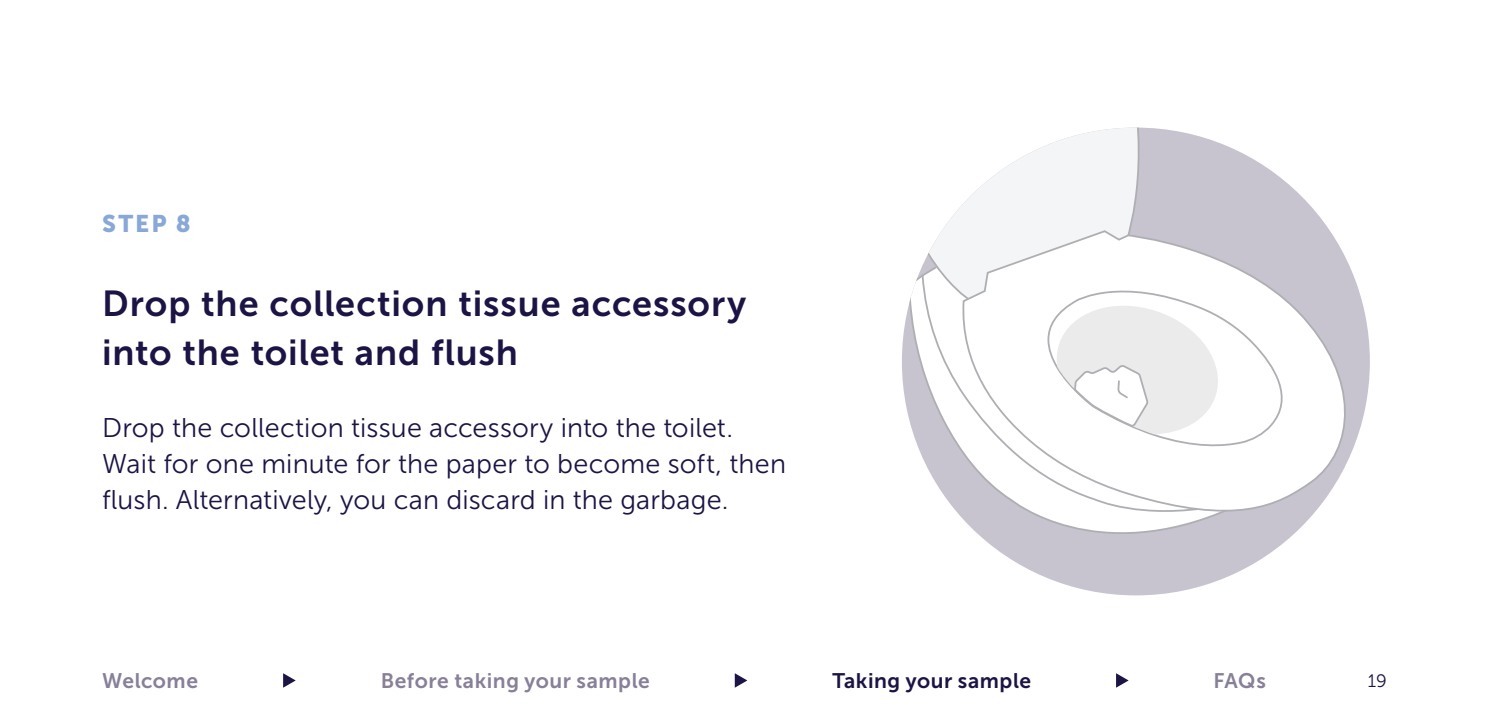
<style>
.page{position:relative;width:1489px;height:723px;background:#fff}
.page>*{position:absolute;margin:0;border:0;box-sizing:border-box;transform-origin:0 0}
.t1{font:36px/48px "Museo Sans 700";letter-spacing:.025em;color:#1b1444}
.Body_Copy{font:27px/36px "Museo Sans 300";letter-spacing:.005em;color:#1b1444}
.Steps{font:24px "Museo Sans 900";color:#89a8d7}
.t2{font:21px "Museo Sans 700";letter-spacing:.025em;color:#888098}
.t3{font:21px "Museo Sans 700";letter-spacing:.025em;color:#1b1444}
.t4{font:18px "Museo Sans 300";color:#1b1444}
</style>
<div class="page">
<svg style="left:902px;top:128px;width:467px;height:467px"></svg>
<svg style="left:907px;top:301px;width:327px;height:268px;fill:#c7c3cf"></svg>
<svg style="left:920px;top:301px;width:39px;height:219px"></svg>
<svg style="left:902px;top:128px;width:253px;height:173px"></svg>
<svg style="left:959px;top:229px;width:405px;height:297px"></svg>
<svg style="left:1046px;top:277px;width:248px;height:172px"></svg>
<svg style="left:283px;top:673px;width:13px;height:15px"></svg>
<svg style="left:734px;top:673px;width:13px;height:15px"></svg>
<svg style="left:1116px;top:673px;width:12px;height:15px"></svg>
<p class="Steps" style="left:102px;top:210px;width:90px">STEP 8</p>
<h2 class="t1" style="left:102px;top:280px;width:645px">Drop the collection tissue accessory into the toilet and flush</h2>
<p class="Body_Copy" style="left:102px;top:409px;width:685px">Drop the collection tissue accessory into the toilet.<br>Wait for one minute for the paper to become soft, then flush. Alternatively, you can discard in the garbage.</p>
<p class="t2" style="left:102px;top:669px;width:97px">Welcome</p>
<p class="t2" style="left:380px;top:669px;width:270px">Before taking your sample</p>
<p class="t3" style="left:832px;top:669px;width:200px">Taking your sample</p>
<p class="t2" style="left:1213px;top:669px;width:54px">FAQs</p>
<p class="t4" style="left:1367px;top:671px;width:21px">19</p>
</div>
